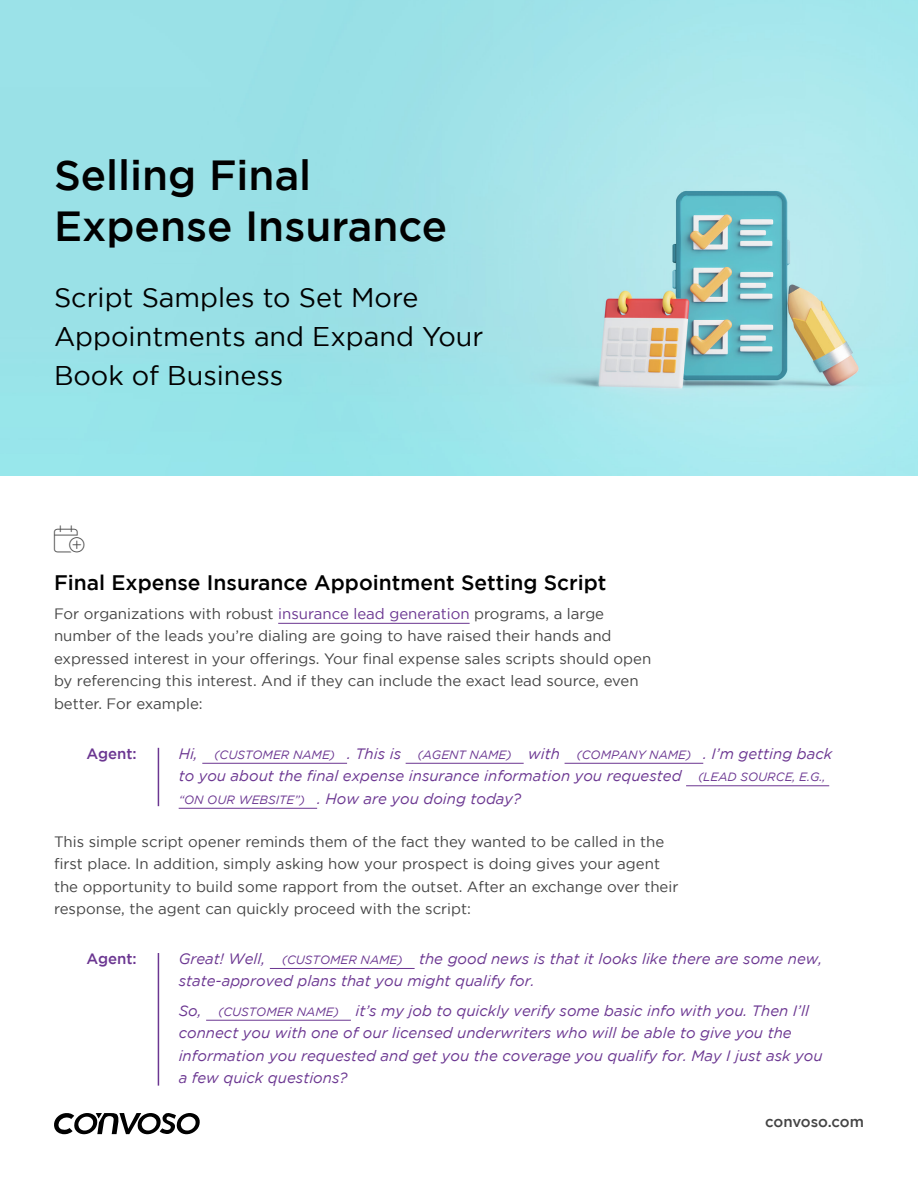
<style>
.page{position:relative;width:918px;height:1188px;background:#fff}
.page>*{position:absolute;margin:0;border:0;box-sizing:border-box;transform-origin:0 0}
.t1{font:500 42px/51px "Gotham";color:#010101}
.H1_sub{font:27px/39px "Gotham";color:#010101}
.icon{font:100 27px "Font Awesome 6 Pro";color:#444}
.t2{font:500 21px "Gotham";color:#010101}
.base_right_indent{font:15px/22.5px "Gotham";color:#444}
.Script_Italic_agent{font:italic 15px/22.5px "Gotham";color:#6b3691}
.person_talking-sales{font:500 15px "Gotham";color:#6b3691}
.t3{font:500 15px "Gotham";letter-spacing:-.01em;color:#444}
.Script_Italic_agent-2{font:italic 12px "Gotham";color:#6b3691}
.s1{color:#6b3691}
.s2{font-size:15px}
.s3{font-size:12px}
</style>
<div class="page">
<svg style="left:54px;top:1113px;width:146px;height:21px"></svg>
<img style="left:0;top:0;width:918px;height:475px">
<hr style="left:278px;top:623px;width:192px;height:1px;background:#6b3691">
<hr style="left:158px;top:748px;width:1px;height:58px;background:#6b3691">
<hr style="left:202px;top:763px;width:145px;height:1px;background:#6b3691">
<hr style="left:406px;top:763px;width:118px;height:1px;background:#6b3691">
<hr style="left:565px;top:763px;width:138px;height:1px;background:#6b3691">
<hr style="left:686px;top:786px;width:143px;height:1px;background:#6b3691">
<hr style="left:179px;top:808px;width:138px;height:1px;background:#6b3691">
<hr style="left:158px;top:953px;width:1px;height:133px;background:#6b3691">
<hr style="left:270px;top:968px;width:145px;height:1px;background:#6b3691">
<hr style="left:206px;top:1020px;width:145px;height:1px;background:#6b3691">
<h1 class="t1" style="left:54px;top:148px;width:395px">Selling Final<br>Expense Insurance</h1>
<p class="H1_sub" style="left:54px;top:277px;width:431px">Script Samples to Set More<br>Appointments and Expand Your<br>Book of Business</p>
<p class="icon" style="left:54px;top:525px;width:32px">●■●●◆▲</p>
<h2 class="t2" style="left:54px;top:570px;width:554px">Final Expense Insurance Appointment Setting Script</h2>
<p class="base_right_indent" style="left:54px;top:602px;width:599px">For organizations with robust <span class="s1">insurance lead generation</span> programs, a large number of the leads you’re dialing are going to have raised their hands and expressed interest in your offerings. Your final expense sales scripts should open by referencing this interest. And if they can include the exact lead source, even better. For example:</p>
<p class="person_talking-sales" style="left:87px;top:745px;width:52px">Agent:</p>
<p class="Script_Italic_agent-2" style="left:179px;top:748px;width:655px"><span class="s2">Hi,</span> (CUSTOMER NAME) <span class="s2">. This is</span> (AGENT NAME) <span class="s2">with</span> (COMPANY NAME) <span class="s2">. I’m getting back</span></p>
<p class="Script_Italic_agent" style="left:179px;top:765px;width:648px">to you about the final expense insurance information you requested <span class="s3">(LEAD SOURCE, E.G., “ON OUR WEBSITE”)</span> . How are you doing today?</p>
<p class="base_right_indent" style="left:54px;top:830px;width:626px">This simple script opener reminds them of the fact they wanted to be called in the first place. In addition, simply asking how your prospect is doing gives your agent the opportunity to build some rapport from the outset. After an exchange over their response, the agent can quickly proceed with the script:</p>
<p class="person_talking-sales" style="left:87px;top:950px;width:52px">Agent:</p>
<p class="Script_Italic_agent" style="left:179px;top:947px;width:645px">Great! Well, <span class="s3">(CUSTOMER NAME)</span> the good news is that it looks like there are some new, state-approved plans that you might qualify for.</p>
<p class="Script_Italic_agent" style="left:179px;top:999px;width:645px">So, <span class="s3">(CUSTOMER NAME)</span> it’s my job to quickly verify some basic info with you. Then I’ll connect you with one of our licensed underwriters who will be able to give you the information you requested and get you the coverage you qualify for. May I just ask you a few quick questions?</p>
<p class="t3" style="left:765px;top:1113px;width:100px">convoso.com</p>
</div>
